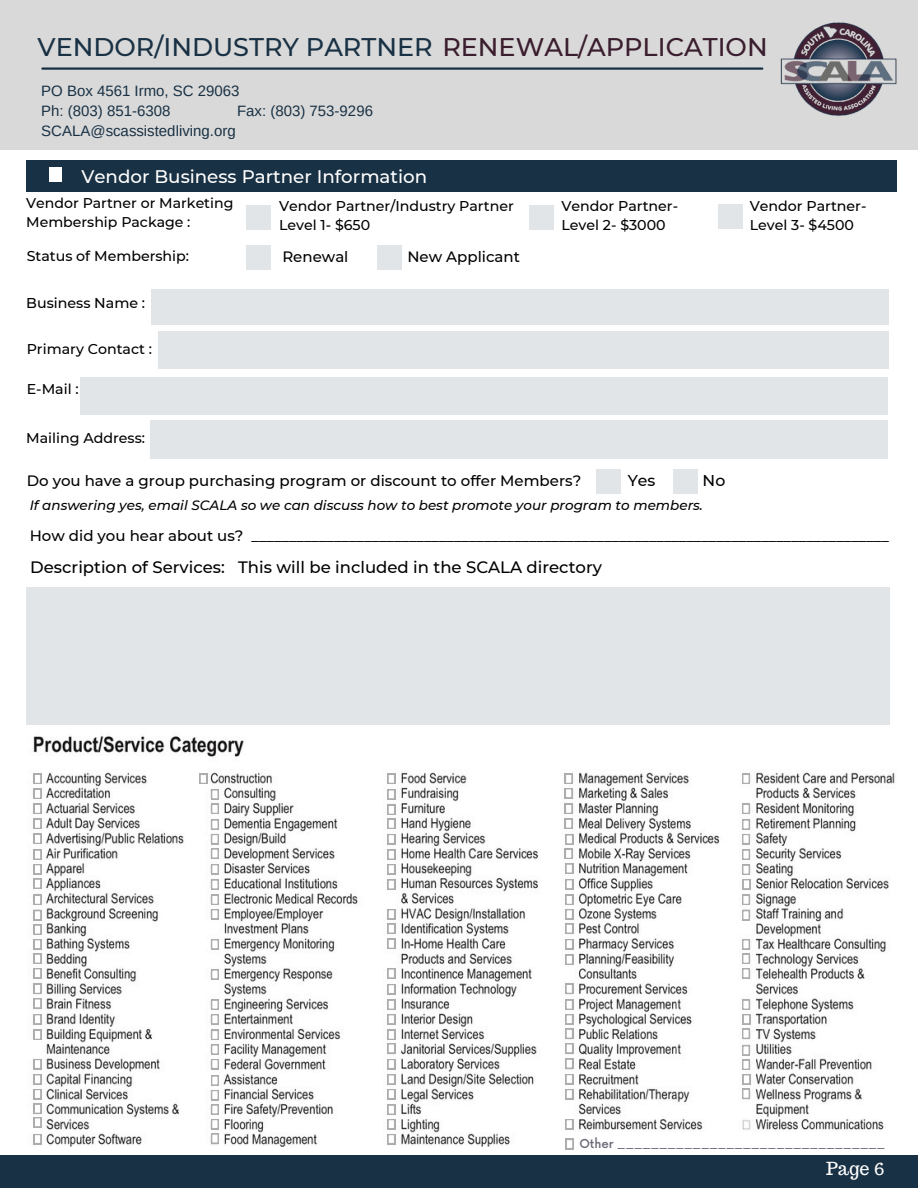
<style>
.page{position:relative;width:918px;height:1188px;background:#fff}
.page>*{position:absolute;margin:0;border:0;box-sizing:border-box;transform-origin:0 0}
.t1{font:500 25.5px "Montserrat";color:#193144}
.t2{font:500 18.3px "Montserrat";color:#fff}
.t3{font:18px "Trocchi";color:#fefefe}
.t4{font:500 16.5px "Montserrat";color:#000}
.t5{font:500 15.75px "Montserrat";color:#000}
.t6{font:500 15px "Montserrat";color:#000}
.t7{font:15px/20.2px "Arimo";color:#193144}
.t8{font:500 14.25px/19.2px "Montserrat";color:#000}
.t9{font:500 14.1px/19px "Montserrat";color:#000}
.t10{font:italic 500 13.5px "Montserrat";color:#000}
.t11{font:12px "Now";color:#6b6b78}
.s1{color:#3a1d2e}
.s2{font-weight:500}
</style>
<div class="page">
<div style="left:0;top:0;width:918px;height:150px;background:#d9d9d9"></div>
<hr style="left:42px;top:67px;width:720px;height:3px;background:#193144">
<div style="left:26px;top:160px;width:871px;height:32px;background:#193144"></div>
<div style="left:49px;top:167px;width:13px;height:14px;background:#fff"></div>
<div style="left:0;top:1155px;width:918px;height:33px;background:#193144"></div>
<div style="left:246px;top:205px;width:24px;height:24px;background:#e1e5e7"></div>
<div style="left:529px;top:205px;width:25px;height:24px;background:#e1e5e7"></div>
<div style="left:718px;top:204px;width:24px;height:25px;background:#e1e5e7"></div>
<div style="left:596px;top:469px;width:25px;height:25px;background:#e1e5e7"></div>
<div style="left:673px;top:469px;width:25px;height:25px;background:#e1e5e7"></div>
<img style="left:780px;top:22px;width:117px;height:94px">
<div style="left:246px;top:245px;width:24px;height:25px;background:#e1e5e7"></div>
<div style="left:377px;top:246px;width:25px;height:24px;background:#e1e5e7"></div>
<div style="left:152px;top:289px;width:737px;height:36px;background:#e1e5e7"></div>
<div style="left:159px;top:331px;width:730px;height:38px;background:#e1e5e7"></div>
<div style="left:80px;top:377px;width:808px;height:37px;background:#e1e5e7"></div>
<div style="left:26px;top:587px;width:863px;height:138px;background:#e1e5e7"></div>
<div style="left:151px;top:421px;width:737px;height:38px;background:#e1e5e7"></div>
<img style="left:33px;top:736px;width:862px;height:410px">
<svg style="left:742px;top:1045px;width:8px;height:54px"></svg>
<svg style="left:742px;top:1000px;width:8px;height:39px"></svg>
<svg style="left:742px;top:939px;width:8px;height:39px"></svg>
<svg style="left:742px;top:895px;width:8px;height:25px"></svg>
<svg style="left:742px;top:850px;width:8px;height:39px"></svg>
<svg style="left:742px;top:820px;width:8px;height:24px"></svg>
<svg style="left:742px;top:804px;width:8px;height:10px"></svg>
<svg style="left:742px;top:774px;width:8px;height:10px"></svg>
<svg style="left:34px;top:774px;width:7px;height:70px"></svg>
<svg style="left:34px;top:850px;width:7px;height:39px"></svg>
<svg style="left:34px;top:895px;width:7px;height:83px"></svg>
<svg style="left:34px;top:984px;width:7px;height:24px"></svg>
<svg style="left:34px;top:1014px;width:7px;height:10px"></svg>
<svg style="left:34px;top:1030px;width:7px;height:10px"></svg>
<svg style="left:34px;top:1134px;width:7px;height:10px"></svg>
<svg style="left:34px;top:1059px;width:7px;height:68px"></svg>
<svg style="left:566px;top:1139px;width:7px;height:10px"></svg>
<svg style="left:211px;top:1076px;width:8px;height:68px"></svg>
<svg style="left:211px;top:1030px;width:8px;height:39px"></svg>
<svg style="left:211px;top:1000px;width:8px;height:24px"></svg>
<svg style="left:211px;top:969px;width:8px;height:10px"></svg>
<svg style="left:211px;top:939px;width:8px;height:10px"></svg>
<svg style="left:211px;top:880px;width:8px;height:39px"></svg>
<svg style="left:211px;top:820px;width:8px;height:54px"></svg>
<svg style="left:200px;top:774px;width:19px;height:40px"></svg>
<svg style="left:388px;top:774px;width:7px;height:25px"></svg>
<svg style="left:388px;top:805px;width:7px;height:39px"></svg>
<svg style="left:388px;top:850px;width:7px;height:24px"></svg>
<svg style="left:388px;top:880px;width:7px;height:10px"></svg>
<svg style="left:388px;top:968px;width:7px;height:10px"></svg>
<svg style="left:388px;top:909px;width:7px;height:40px"></svg>
<svg style="left:388px;top:984px;width:7px;height:10px"></svg>
<svg style="left:388px;top:1000px;width:7px;height:24px"></svg>
<svg style="left:388px;top:1030px;width:7px;height:23px"></svg>
<svg style="left:388px;top:1059px;width:7px;height:40px"></svg>
<svg style="left:388px;top:1105px;width:7px;height:39px"></svg>
<svg style="left:566px;top:1119px;width:7px;height:10px"></svg>
<svg style="left:566px;top:1059px;width:7px;height:40px"></svg>
<svg style="left:566px;top:1000px;width:7px;height:53px"></svg>
<svg style="left:566px;top:984px;width:7px;height:10px"></svg>
<svg style="left:566px;top:955px;width:7px;height:10px"></svg>
<svg style="left:566px;top:895px;width:7px;height:54px"></svg>
<svg style="left:565px;top:804px;width:8px;height:85px"></svg>
<svg style="left:565px;top:774px;width:7px;height:24px"></svg>
<h6 class="t1" style="left:38px;top:32px;width:732px">VENDOR/INDUSTRY PARTNER <span class="s1">RENEWAL/APPLICATION</span></h6>
<h4 class="t7" style="left:41px;top:80px;width:200px">PO Box 4561 Irmo, SC 29063<br>Ph: (803) 851-6308</h4>
<h4 class="t7" style="left:237px;top:101px;width:137px">Fax: (803) 753-9296</h4>
<h4 class="t7" style="left:41px;top:121px;width:196px">SCALA@scassistedliving.org</h4>
<h4 class="t2" style="left:82px;top:165px;width:347px">Vendor Business Partner Information</h4>
<h4 class="t9" style="left:26px;top:194px;width:209px">Vendor Partner or Marketing<br>Membership Package :</h4>
<h4 class="t8" style="left:279px;top:196px;width:236px">Vendor Partner/Industry Partner<br>Level 1- $650</h4>
<h4 class="t8" style="left:561px;top:196px;width:118px">Vendor Partner-<br>Level 2- $3000</h4>
<h4 class="t8" style="left:750px;top:196px;width:118px">Vendor Partner-<br>Level 3- $4500</h4>
<h4 class="t8" style="left:27px;top:247px;width:164px">Status of Membership:</h4>
<h6 class="t6" style="left:282px;top:248px;width:68px">Renewal</h6>
<h4 class="t6" style="left:407px;top:248px;width:114px">New Applicant</h4>
<h2 class="t8" style="left:26px;top:294px;width:120px">Business Name :</h2>
<h2 class="t8" style="left:27px;top:339px;width:127px">Primary Contact :</h2>
<h1 class="t8" style="left:27px;top:379px;width:53px">E-Mail :</h1>
<h5 class="t8" style="left:26px;top:428px;width:120px">Mailing Address:</h5>
<h4 class="t6" style="left:27px;top:471px;width:556px">Do you have a group purchasing program or discount to offer Members?</h4>
<h4 class="t5" style="left:628px;top:470px;width:29px">Yes</h4>
<h4 class="t5" style="left:703px;top:470px;width:24px">No</h4>
<h4 class="t10" style="left:30px;top:497px;width:675px">If answering yes, email SCALA so we can discuss how to best promote your program to members.</h4>
<p class="t6" style="left:30px;top:527px;width:861px">How did you hear about us? _____________________________________________________________________________________</p>
<h4 class="t4" style="left:30px;top:557px;width:573px">Description of Services: This will be included in the SCALA directory</h4>
<p class="t11" style="left:579px;top:1137px;width:307px"><span class="s2">Other</span> ________________________________</p>
<h3 class="t3" style="left:826px;top:1157px;width:60px">Page 6</h3>
</div>
